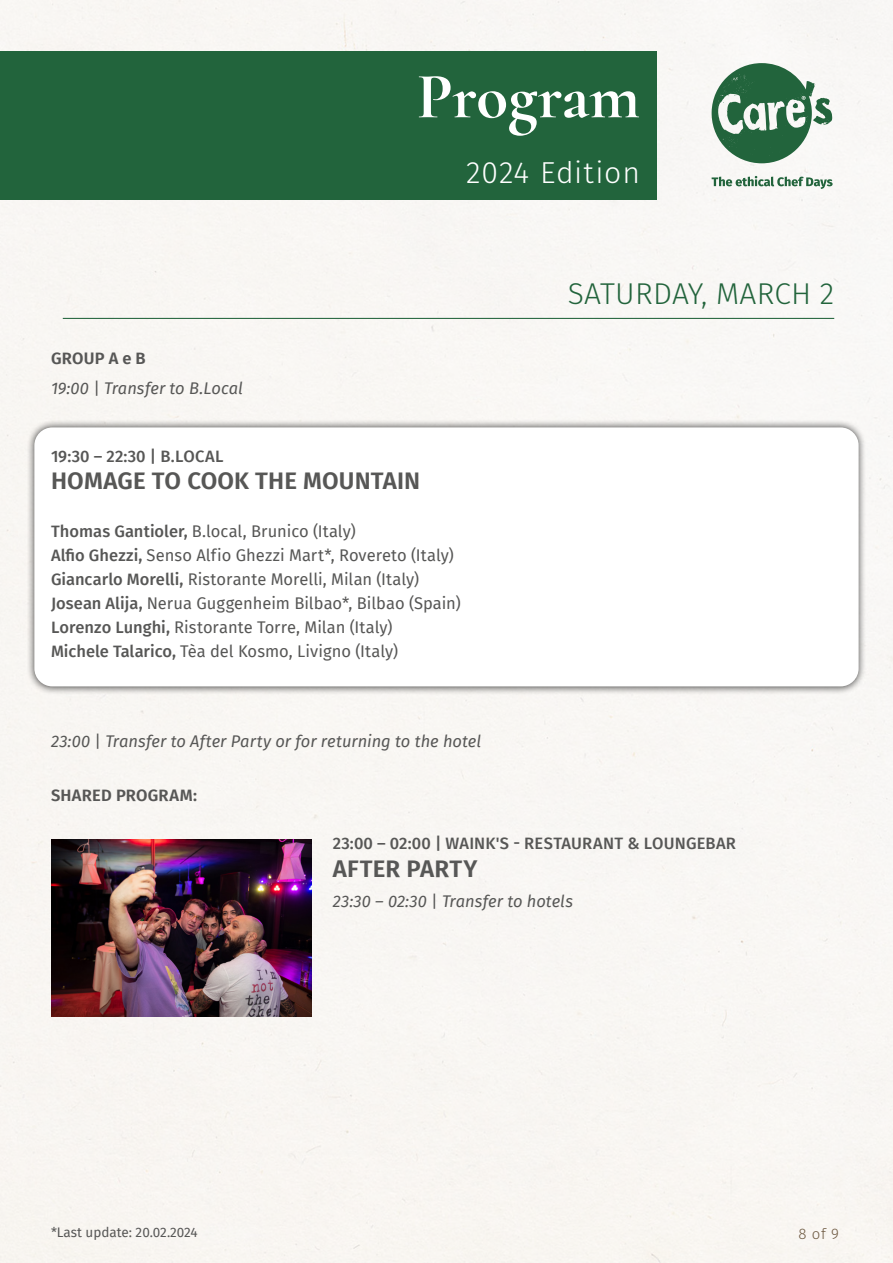
<style>
.page{position:relative;width:893px;height:1263px;background:#f9f6f3}
.page>*{position:absolute;margin:0;border:0;box-sizing:border-box;transform-origin:0 0}
.t1{font:700 65.4px "Cormorant";letter-spacing:-.005em;color:#fff}
.t2{font:300 30.15px "Fira Sans";letter-spacing:.025em;color:#fff}
.t3{font:300 30px "Fira Sans";letter-spacing:.01em;color:#22643c}
.t4{font:600 24px "Fira Sans";letter-spacing:.005em;color:#575756}
.t5{font:16.5px/24px "Fira Sans";color:#575756}
.t6{font:italic 16.5px/30px "Fira Sans";color:#575756}
.t7{font:500 16.5px "Fira Sans";letter-spacing:.01em;color:#575756}
.t8{font:600 16.5px "Fira Sans";letter-spacing:.015em;color:#575756}
.t9{font:300 15px "Fira Sans";color:#6c5840}
.t10{font:13.5px "Fira Sans";color:#575756}
.s1{font-weight:600;font-style:normal}
.s2{font-style:normal}
.s3{font-weight:500}
</style>
<div class="page">
<div style="left:0;top:51px;width:657px;height:149px;background:#22643c"></div>
<div style="left:94px;top:1205px;width:188px;height:56px;background:#f8f6f1"></div>
<svg style="left:712px;top:63px;width:120px;height:100px"></svg>
<svg style="left:712px;top:176px;width:121px;height:13px"></svg>
<div style="left:26px;top:419px;width:841px;height:276px;background:#000;opacity:.75"></div>
<div style="left:34px;top:427px;width:825px;height:259px;background:#fff;border-radius:18px"></div>
<hr style="left:63px;top:318px;width:771px;height:1px;background:#22643c">
<img style="left:51px;top:839px;width:260px;height:177px">
<h1 class="t1" style="left:417px;top:56px;width:225px">Program</h1>
<h2 class="t2" style="left:466px;top:151px;width:175px">2024 Edition</h2>
<p class="t6" style="left:51px;top:343px;width:193px"><span class="s1">GROUP A e B<br></span>19:00 <span class="s2">|</span> Transfer to B.Local</p>
<p class="t7" style="left:51px;top:443px;width:174px">19:30 – 22:30 | B.LOCAL</p>
<h3 class="t4" style="left:51px;top:461px;width:371px">HOMAGE TO COOK THE MOUNTAIN</h3>
<p class="t5" style="left:51px;top:518px;width:411px"><span class="s3">Thomas Gantioler,</span> B.local, Brunico (Italy)<br><span class="s3">Alfio Ghezzi,</span> Senso Alfio Ghezzi Mart*, Rovereto (Italy)<br><span class="s3">Giancarlo Morelli,</span> Ristorante Morelli, Milan (Italy)<br><span class="s3">Josean Alija,</span> Nerua Guggenheim Bilbao*, Bilbao (Spain)<br><span class="s3">Lorenzo Lunghi,</span> Ristorante Torre, Milan (Italy)<br><span class="s3">Michele Talarico,</span> Tèa del Kosmo, Livigno (Italy)</p>
<h3 class="t3" style="left:568px;top:273px;width:268px">SATURDAY, MARCH 2</h3>
<p class="t6" style="left:51px;top:725px;width:432px">23:00 <span class="s2">|</span> Transfer to After Party or for returning to the hotel</p>
<p class="t8" style="left:51px;top:781px;width:147px">SHARED PROGRAM:</p>
<p class="t7" style="left:333px;top:830px;width:405px">23:00 – 02:00 | WAINK'S - RESTAURANT &amp; LOUNGEBAR</p>
<h3 class="t4" style="left:333px;top:849px;width:146px">AFTER PARTY</h3>
<p class="t6" style="left:333px;top:886px;width:242px">23:30 – 02:30 <span class="s2">|</span> Transfer to hotels</p>
<p class="t10" style="left:51px;top:1222px;width:148px">*Last update: 20.02.2024</p>
<p class="t9" style="left:798px;top:1223px;width:42px">8 of 9</p>
</div>
